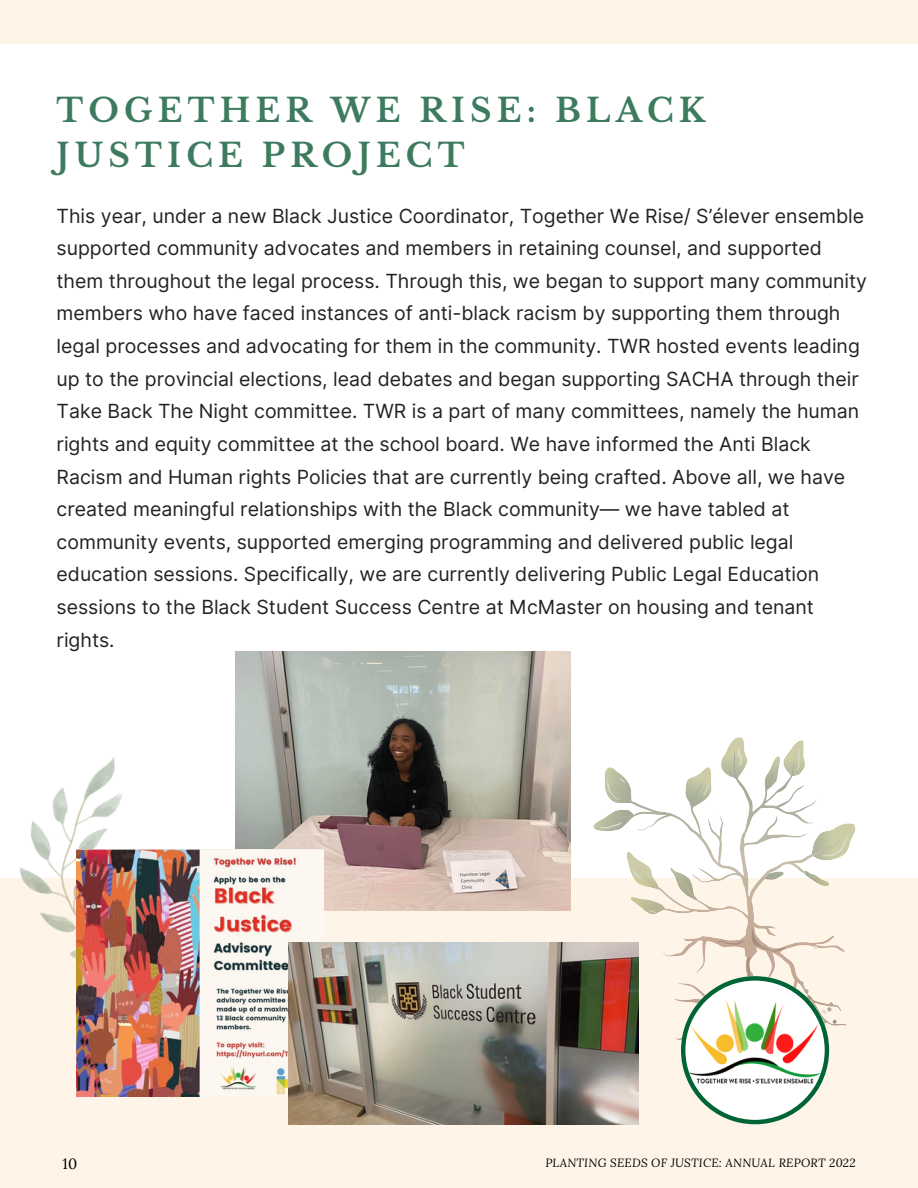
<style>
.page{position:relative;width:918px;height:1188px;background:#fef4e8}
.page>*{position:absolute;margin:0;border:0;box-sizing:border-box;transform-origin:0 0}
.t1{font:700 32.4px/45px "Libre Baskerville";letter-spacing:.16em;color:#3d7b5f}
.t2{font:19.5px/32.7px "Inter";color:#222}
.t3{font:14.85px "Lora";color:#000}
.t4{font:italic 11.85px "Lora";letter-spacing:.02em;color:#000}
</style>
<div class="page">
<div style="left:0;top:45px;width:918px;height:287px;background:#fff"></div>
<div style="left:0;top:591px;width:918px;height:287px;background:#fff"></div>
<div style="left:0;top:308px;width:918px;height:286px;background:#fff"></div>
<svg style="left:593px;top:737px;width:262px;height:388px"></svg>
<img style="left:236px;top:652px;width:335px;height:258px">
<img style="left:20px;top:750px;width:216px;height:255px">
<img style="left:77px;top:850px;width:246px;height:246px">
<img style="left:289px;top:942px;width:350px;height:183px">
<h1 class="t1" style="left:57px;top:88px;width:650px">TOGETHER WE RISE: BLACK<br>JUSTICE PROJECT</h1>
<p class="t2" style="left:57px;top:199px;width:812px">This year, under a new Black Justice Coordinator, Together We Rise/ S’élever ensemble supported community advocates and members in retaining counsel, and supported them throughout the legal process. Through this, we began to support many community members who have faced instances of anti-black racism by supporting them through legal processes and advocating for them in the community. TWR hosted events leading up to the provincial elections, lead debates and began supporting SACHA through their Take Back The Night committee. TWR is a part of many committees, namely the human rights and equity committee at the school board. We have informed the Anti Black Racism and Human rights Policies that are currently being crafted. Above all, we have created meaningful relationships with the Black community— we have tabled at community events, supported emerging programming and delivered public legal education sessions. Specifically, we are currently delivering Public Legal Education sessions to the Black Student Success Centre at McMaster on housing and tenant rights.</p>
<p class="t3" style="left:62px;top:1154px;width:16px">10</p>
<p class="t4" style="left:545px;top:1154px;width:312px">PLANTING SEEDS OF JUSTICE: ANNUAL REPORT 2022</p>
</div>
